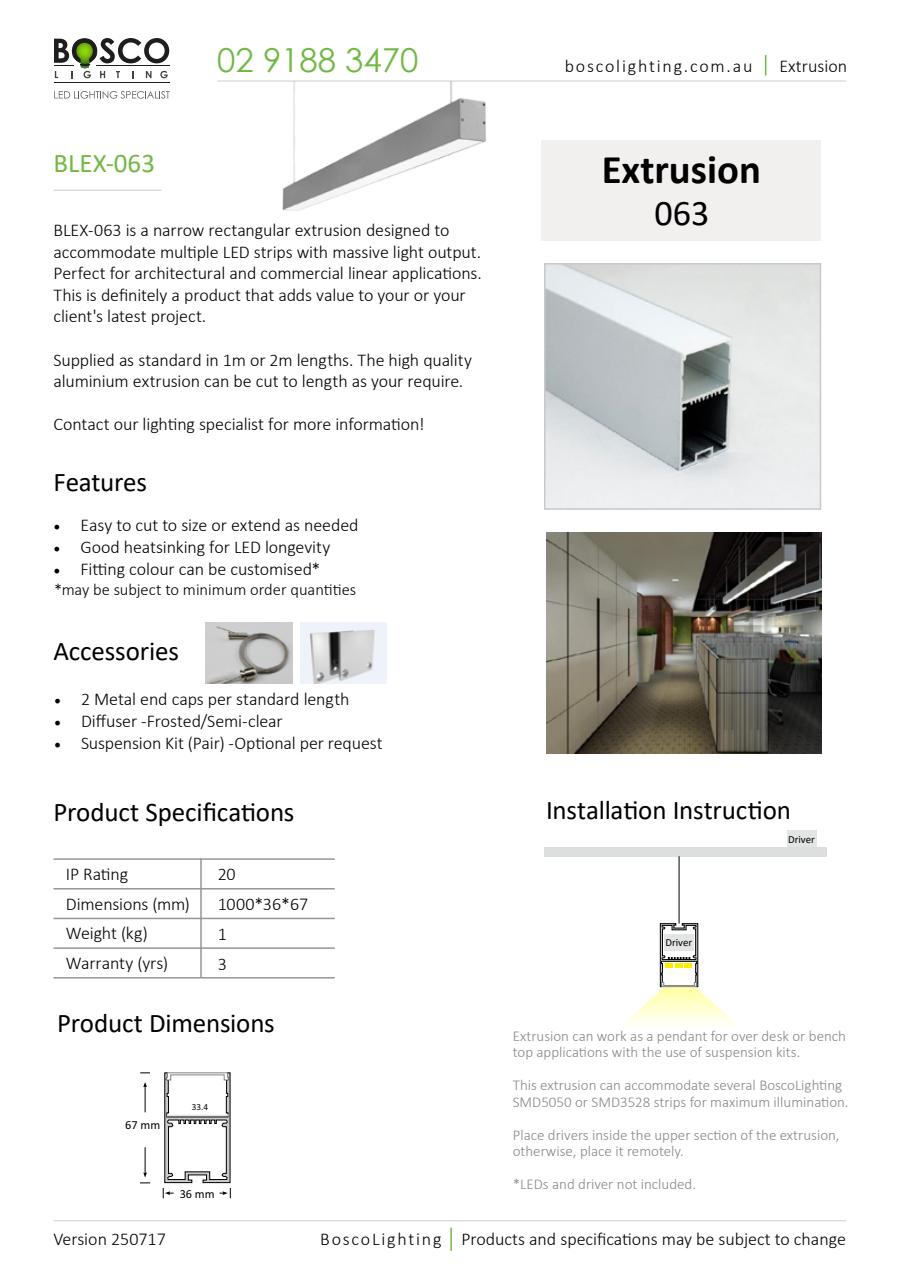
<style>
.page{position:relative;width:900px;height:1275px;background:#fff}
.page>*{position:absolute;margin:0;border:0;box-sizing:border-box;transform-origin:0 0}
.t1{font:700 40.8px "Calibri";color:#000}
.t2{font:36.15px "Calibri";color:#000}
.t3{font:33px "Century Gothic";color:#72b845}
.t4{font:27px "Calibri";letter-spacing:-.005em;color:#000}
.t5{font:27px "Calibri";color:#72b845}
.t6{font:300 18px/21.6px "Calibri";letter-spacing:-.005em;color:#000}
.t7{font:300 18px "Calibri";letter-spacing:.1em;color:#000}
.t8{font:300 16.5px "Calibri";color:#000}
.t9{font:300 15px/16.5px "Calibri";color:#878787}
.t10{font:12.3px "Calibri";color:#000}
.t11{font:10.8px "Calibri";color:#000}
.t12{font:9.3px "Calibri";color:#000}
.s1{font-family:"Minion Pro";font-weight:400}
</style>
<div class="page">
<div style="left:541px;top:140px;width:280px;height:100px;background:#f2efef"></div>
<hr style="left:54px;top:82px;width:115px;height:1px;background:#1f1e1c">
<svg style="left:54px;top:38px;width:115px;height:40px"></svg>
<svg style="left:54px;top:91px;width:116px;height:8px"></svg>
<svg style="left:765px;top:55px;width:1px;height:21px"></svg>
<hr style="left:217px;top:81px;width:629px;height:1px;background:#d3cac9">
<hr style="left:54px;top:1221px;width:792px;height:1px;background:#d3cac9">
<hr style="left:450px;top:1228px;width:2px;height:23px;background:#72b845">
<img style="left:546px;top:533px;width:275px;height:220px">
<hr style="left:54px;top:888px;width:281px;height:2px;background:#979696">
<hr style="left:54px;top:918px;width:281px;height:1px;background:#979696">
<hr style="left:54px;top:947px;width:281px;height:2px;background:#979696">
<hr style="left:54px;top:977px;width:281px;height:2px;background:#979696">
<hr style="left:54px;top:858px;width:281px;height:2px;background:#979696">
<hr style="left:200px;top:858px;width:2px;height:119px;background:#979696">
<hr style="left:54px;top:190px;width:108px;height:1px;background:#d3cac9">
<img style="left:547px;top:266px;width:271px;height:241px">
<div style="left:544px;top:263px;width:277px;height:247px;border:2px solid #c8cac9"></div>
<div style="left:544px;top:847px;width:283px;height:9px;background:#dddede"></div>
<img style="left:205px;top:622px;width:88px;height:62px">
<img style="left:301px;top:622px;width:86px;height:62px">
<hr style="left:679px;top:856px;width:1px;height:68px;background:#000">
<div style="left:787px;top:831px;width:29px;height:16px;background:#e3e4e4"></div>
<img style="left:269px;top:81px;width:232px;height:130px">
<svg style="left:143px;top:1082px;width:4px;height:30px"></svg>
<svg style="left:140px;top:1147px;width:10px;height:37px"></svg>
<svg style="left:163px;top:1072px;width:68px;height:126px"></svg>
<svg style="left:624px;top:923px;width:112px;height:101px"></svg>
<div style="left:684px;top:963px;width:8px;height:5px;background:#ffed00"></div>
<h3 class="t5" style="left:54px;top:144px;width:103px">BLEX-063</h3>
<h3 class="t3" style="left:217px;top:37px;width:203px">02 9188 3470</h3>
<p class="t6" style="left:54px;top:219px;width:430px">BLEX-063 is a narrow rectangular extrusion designed to accommodate multiple LED strips with massive light output.<br>Perfect for architectural and commercial linear applications.<br>This is definitely a product that adds value to your or your client's latest project.</p>
<p class="t6" style="left:54px;top:349px;width:420px">Supplied as standard in 1m or 2m lengths. The high quality aluminium extrusion can be cut to length as your require.</p>
<p class="t6" style="left:54px;top:413px;width:373px">Contact our lighting specialist for more information!</p>
<h3 class="t4" style="left:54px;top:463px;width:95px">Features</h3>
<p class="t6" style="left:54px;top:514px;width:307px"><span class="s1">•</span> Easy to cut to size or extend as needed</p>
<p class="t6" style="left:54px;top:536px;width:278px"><span class="s1">•</span> Good heatsinking for LED longevity</p>
<p class="t6" style="left:54px;top:558px;width:268px"><span class="s1">•</span> Fitting colour can be customised*</p>
<p class="t8" style="left:54px;top:580px;width:304px">*may be subject to minimum order quantities</p>
<h3 class="t4" style="left:54px;top:632px;width:127px">Accessories</h3>
<p class="t6" style="left:54px;top:688px;width:297px"><span class="s1">•</span> 2 Metal end caps per standard length</p>
<p class="t6" style="left:54px;top:710px;width:230px"><span class="s1">•</span> Diffuser -Frosted/Semi-clear</p>
<p class="t6" style="left:54px;top:732px;width:330px"><span class="s1">•</span> Suspension Kit (Pair) -Optional per request</p>
<h3 class="t4" style="left:54px;top:793px;width:243px">Product Specifications</h3>
<p class="t6" style="left:66px;top:859px;width:126px;line-height:29.5px">IP Rating<br>Dimensions (mm)<br>Weight (kg)<br>Warranty (yrs)</p>
<p class="t6" style="left:218px;top:858px;width:92px;line-height:30.2px">20<br>1000*36*67<br>1<br>3</p>
<h3 class="t4" style="left:57px;top:1005px;width:219px">Product Dimensions</h3>
<p class="t10" style="left:125px;top:1116px;width:36px">67 mm</p>
<p class="t12" style="left:192px;top:1101px;width:18px">33.4</p>
<p class="t10" style="left:180px;top:1185px;width:36px">36 mm</p>
<p class="t7" style="left:565px;top:55px;width:189px">boscolighting.com.au</p>
<p class="t6" style="left:780px;top:55px;width:69px">Extrusion</p>
<h1 class="t1" style="left:602px;top:141px;width:161px">Extrusion</h1>
<h2 class="t2" style="left:655px;top:188px;width:56px">063</h2>
<h3 class="t4" style="left:546px;top:791px;width:246px">Installation Instruction</h3>
<p class="t11" style="left:665px;top:935px;width:28px">Driver</p>
<p class="t11" style="left:788px;top:832px;width:28px">Driver</p>
<p class="t9" style="left:513px;top:1027px;width:335px">Extrusion can work as a pendant for over desk or bench top applications with the use of suspension kits.</p>
<p class="t9" style="left:513px;top:1077px;width:337px">This extrusion can accommodate several BoscoLighting<br>SMD5050 or SMD3528 strips for maximum illumination.</p>
<p class="t9" style="left:513px;top:1126px;width:328px">Place drivers inside the upper section of the extrusion, otherwise, place it remotely.</p>
<p class="t9" style="left:513px;top:1176px;width:185px">*LEDs and driver not included.</p>
<p class="t6" style="left:54px;top:1228px;width:114px">Version 250717</p>
<p class="t6" style="left:320px;top:1228px;width:527px">BoscoLighting Products and specifications may be subject to change</p>
</div>
